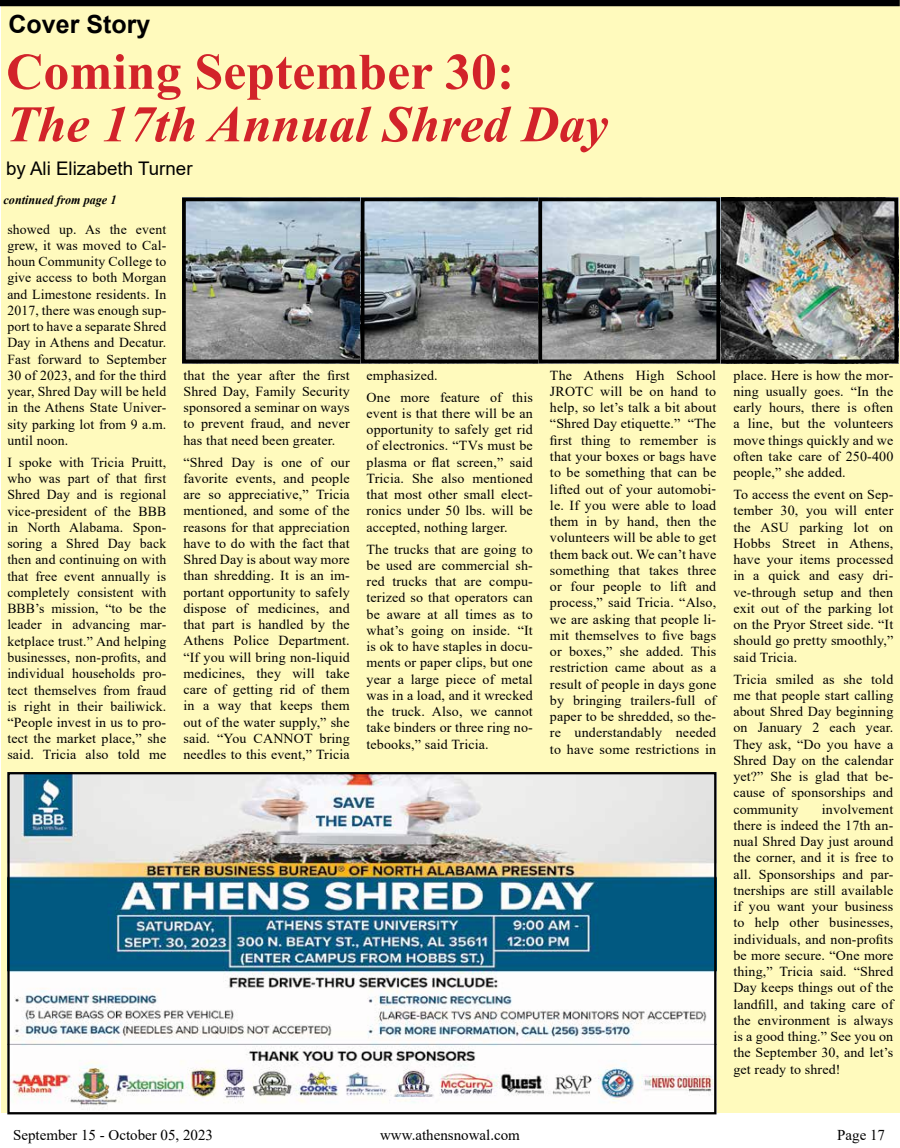
<style>
.page{position:relative;width:900px;height:1148px;background:#fff}
.page>*{position:absolute;margin:0;border:0;box-sizing:border-box;transform-origin:0 0}
.t1{font:italic 700 51.25px "Times New Roman";color:#d2232a}
.t2{font:700 51.25px "Times New Roman";color:#d2232a}
.t3{font:700 25px "Arial";color:#000}
.t4{font:18.75px "Arial";color:#000}
.t5{font:15px "Times New Roman";color:#000}
.t6{font:13.75px/16.2px "Times New Roman";letter-spacing:.01em;color:#000;text-align:justify}
.t7{font:italic 700 12.5px "Times New Roman";color:#000}
</style>
<div class="page">
<div style="left:1px;top:0;width:899px;height:1112px;background:#fffabd"></div>
<div style="left:0;top:0;width:900px;height:6px;background:#000"></div>
<img style="left:10px;top:775px;width:703px;height:336px">
<div style="left:7px;top:772px;width:709px;height:342px;border:2px solid #000"></div>
<img style="left:187px;top:202px;width:172px;height:156px">
<div style="left:182px;top:197px;width:182px;height:166px;border:4px solid #000"></div>
<img style="left:366px;top:202px;width:172px;height:156px">
<div style="left:361px;top:197px;width:182px;height:166px;border:4px solid #000"></div>
<img style="left:721px;top:202px;width:172px;height:156px">
<div style="left:716px;top:197px;width:182px;height:166px;border:4px solid #000"></div>
<img style="left:543px;top:202px;width:172px;height:156px">
<div style="left:538px;top:197px;width:182px;height:166px;border:4px solid #000"></div>
<h2 class="t3" style="left:9px;top:7px;width:143px">Cover Story</h2>
<h1 class="t2" style="left:6px;top:35px;width:509px">Coming September 30:</h1>
<h1 class="t1" style="left:6px;top:88px;width:604px">The 17th Annual Shred Day</h1>
<h3 class="t4" style="left:6px;top:156px;width:188px">by Ali Elizabeth Turner</h3>
<p class="t7" style="left:4px;top:191px;width:114px">continued from page 1</p>
<p class="t6" style="left:7px;top:220px;width:160px">showed up. As the event grew, it was moved to Cal&shy;houn Community College to give access to both Morgan and Limestone residents. In 2017, there was enough sup&shy;port to have a separate Shred Day in Athens and Decatur.<br>Fast forward to September 30 of 2023, and for the third year, Shred Day will be held in the Athens State Univer&shy;sity parking lot from 9 a.m. until noon.</p>
<p class="t6" style="left:7px;top:454px;width:160px">I spoke with Tricia Pruitt, who was part of that first Shred Day and is regional vice-president of the BBB in North Alabama. Spon&shy;soring a Shred Day back then and continuing on with that free event annually is completely consistent with BBB’s mission, “to be the leader in advancing mar&shy;ketplace trust.” And helping businesses, non-profits, and individual households pro&shy;tect themselves from fraud is right in their bailiwick. “People invest in us to pro&shy;tect the market place,” she said. Tricia also told me</p>
<p class="t6" style="left:183px;top:366px;width:168px">that the year after the first Shred Day, Family Security sponsored a seminar on ways to prevent fraud, and never has that need been greater.</p>
<p class="t6" style="left:183px;top:453px;width:168px">“Shred Day is one of our favorite events, and people are so appreciative,” Tricia mentioned, and some of the reasons for that appreciation have to do with the fact that Shred Day is about way more than shredding. It is an im&shy;portant opportunity to safely dispose of medicines, and that part is handled by the Athens Police Department. “If you will bring non-liquid medicines, they will take care of getting rid of them in a way that keeps them out of the water supply,” she said. “You CANNOT bring needles to this event,” Tricia</p>
<p class="t6" style="left:367px;top:364px;width:168px;line-height:21.9px">emphasized.<br>One more feature of this</p>
<p class="t6" style="left:367px;top:404px;width:168px">event is that there will be an opportunity to safely get rid of electronics. “TVs must be plasma or flat screen,” said Tricia. She also mentioned that most other small elect&shy;ronics under 50 lbs. will be accepted, nothing larger.</p>
<p class="t6" style="left:367px;top:540px;width:168px">The trucks that are going to be used are commercial sh&shy;red trucks that are compu&shy;terized so that operators can be aware at all times as to what’s going on inside. “It is ok to have staples in docu&shy;ments or paper clips, but one year a large piece of metal was in a load, and it wrecked the truck. Also, we cannot take binders or three ring no&shy;tebooks,” said Tricia.</p>
<p class="t6" style="left:550px;top:366px;width:168px">The Athens High School JROTC will be on hand to help, so let’s talk a bit about “Shred Day etiquette.” “The first thing to remember is that your boxes or bags have to be something that can be lifted out of your automobi&shy;le. If you were able to load them in by hand, then the volunteers will be able to get them back out. We can’t have something that takes three or four people to lift and process,” said Tricia. “Also, we are asking that people li&shy;mit themselves to five bags or boxes,” she added. This restriction came about as a result of people in days gone by bringing trailers-full of paper to be shredded, so the&shy;re understandably needed to have some restrictions in</p>
<p class="t6" style="left:733px;top:366px;width:162px">place. Here is how the mor&shy;ning usually goes. “In the early hours, there is often a line, but the volunteers move things quickly and we often take care of 250-400 people,” she added.</p>
<p class="t6" style="left:733px;top:486px;width:162px">To access the event on Sep&shy;tember 30, you will enter the ASU parking lot on Hobbs Street in Athens, have your items processed in a quick and easy dri&shy;ve-through setup and then exit out of the parking lot on the Pryor Street side. “It should go pretty smoothly,” said Tricia.</p>
<p class="t6" style="left:733px;top:670px;width:162px">Tricia smiled as she told me that people start calling about Shred Day beginning on January 2 each year.<br>They ask, “Do you have a Shred Day on the calendar yet?” She is glad that be&shy;cause of sponsorships and community</p>
<p class="t6" style="left:733px;top:800px;width:162px;text-indent:88px">involvement there is indeed the 17th an&shy;nual Shred Day just around the corner, and it is free to all. Sponsorships and par&shy;tnerships are still available if you want your business to help other businesses, individuals, and non-profits be more secure. “One more thing,” Tricia said. “Shred Day keeps things out of the landfill, and taking care of the environment is always is a good thing.” See you on the September 30, and let’s get ready to shred!</p>
<p class="t5" style="left:13px;top:1124px;width:201px">September 15 - October 05, 2023</p>
<p class="t5" style="left:380px;top:1124px;width:141px">www.athensnowal.com</p>
<p class="t5" style="left:837px;top:1124px;width:49px">Page 17</p>
</div>
